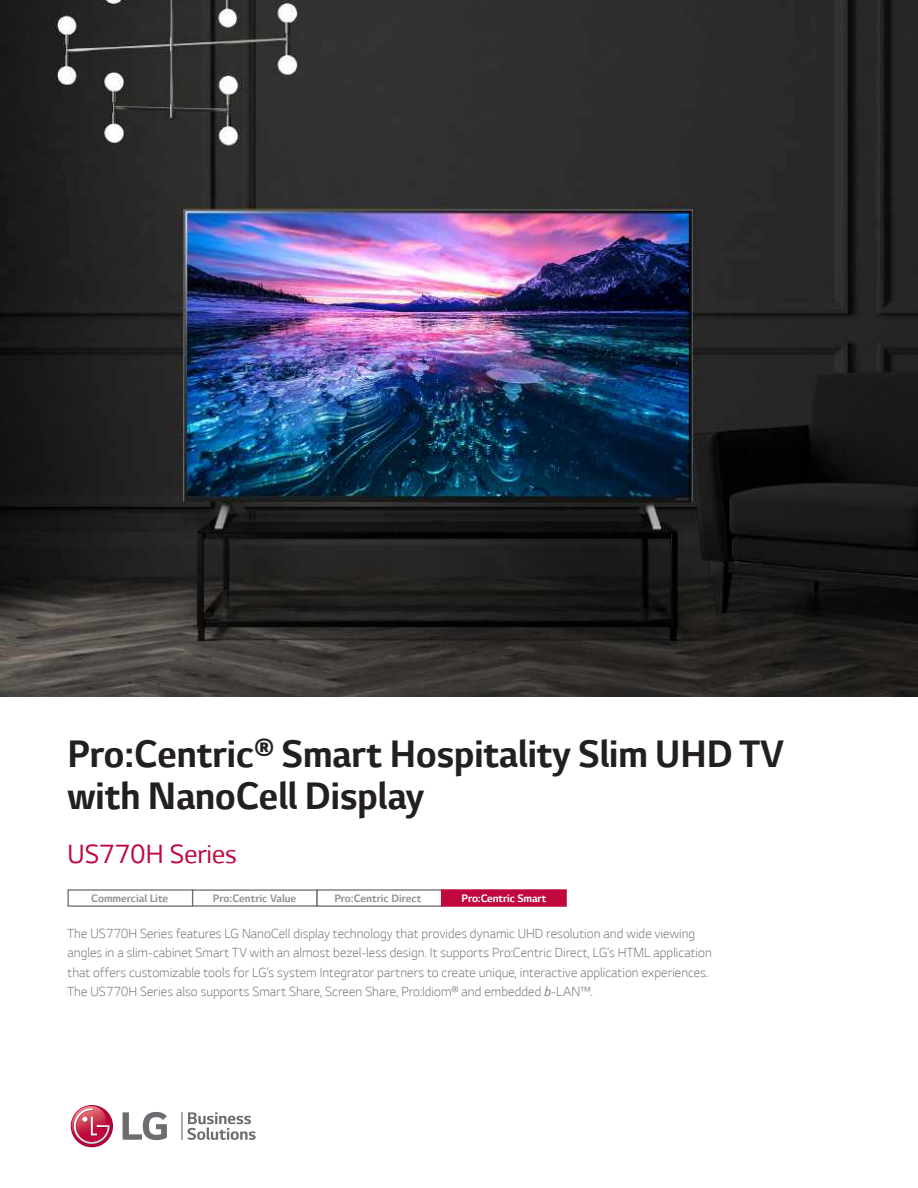
<style>
.page{position:relative;width:918px;height:1188px;background:#fff}
.page>*{position:absolute;margin:0;border:0;box-sizing:border-box;transform-origin:0 0}
.t1{font:700 43.5px/42px "LG Smart";color:#231f20}
.t2{font:30px "LG Smart";color:#c0073e}
.t3{font:300 15px/19.5px "LG Smart";letter-spacing:.005em;color:#76787b}
.t4{font:700 12.3px "LG Smart";color:#939598}
.t5{font:700 12.3px "LG Smart";letter-spacing:-.01em;color:#fff}
.s1{font-weight:400;font-style:italic}
</style>
<div class="page">
<svg style="left:182px;top:1112px;width:74px;height:28px"></svg>
<svg style="left:123px;top:1112px;width:44px;height:28px"></svg>
<svg style="left:71px;top:1105px;width:42px;height:42px"></svg>
<svg style="left:70px;top:1106px;width:40px;height:38px"></svg>
<img style="left:0;top:0;width:918px;height:696px">
<div style="left:68px;top:889px;width:125px;height:18px;background:#fff;border:1px solid #6c6d70"></div>
<div style="left:192px;top:889px;width:126px;height:18px;background:#fff;border:1px solid #6c6d70"></div>
<div style="left:316px;top:889px;width:126px;height:18px;background:#fff;border:1px solid #6c6d70"></div>
<div style="left:441px;top:889px;width:126px;height:18px;background:#c0073e;border:1px solid #c0073e"></div>
<h1 class="t1" style="left:68px;top:733px;width:718px">Pro:Centric® Smart Hospitality Slim UHD TV with NanoCell Display</h1>
<h2 class="t2" style="left:68px;top:838px;width:171px">US770H Series</h2>
<p class="t4" style="left:91px;top:891px;width:78px">Commercial Lite</p>
<p class="t4" style="left:213px;top:891px;width:85px">Pro:Centric Value</p>
<p class="t4" style="left:334px;top:891px;width:89px">Pro:Centric Direct</p>
<p class="t5" style="left:462px;top:891px;width:86px">Pro:Centric Smart</p>
<p class="t3" style="left:68px;top:923px;width:646px">The US770H Series features LG NanoCell display technology that provides dynamic UHD resolution and wide viewing angles in a slim-cabinet Smart TV with an almost bezel-less design. It supports Pro:Centric Direct, LG's HTML application that offers customizable tools for LG's system Integrator partners to create unique, interactive application experiences.<br>The US770H Series also supports Smart Share, Screen Share, Pro:Idiom® and embedded <span class="s1">b</span>-LAN™.</p>
</div>
